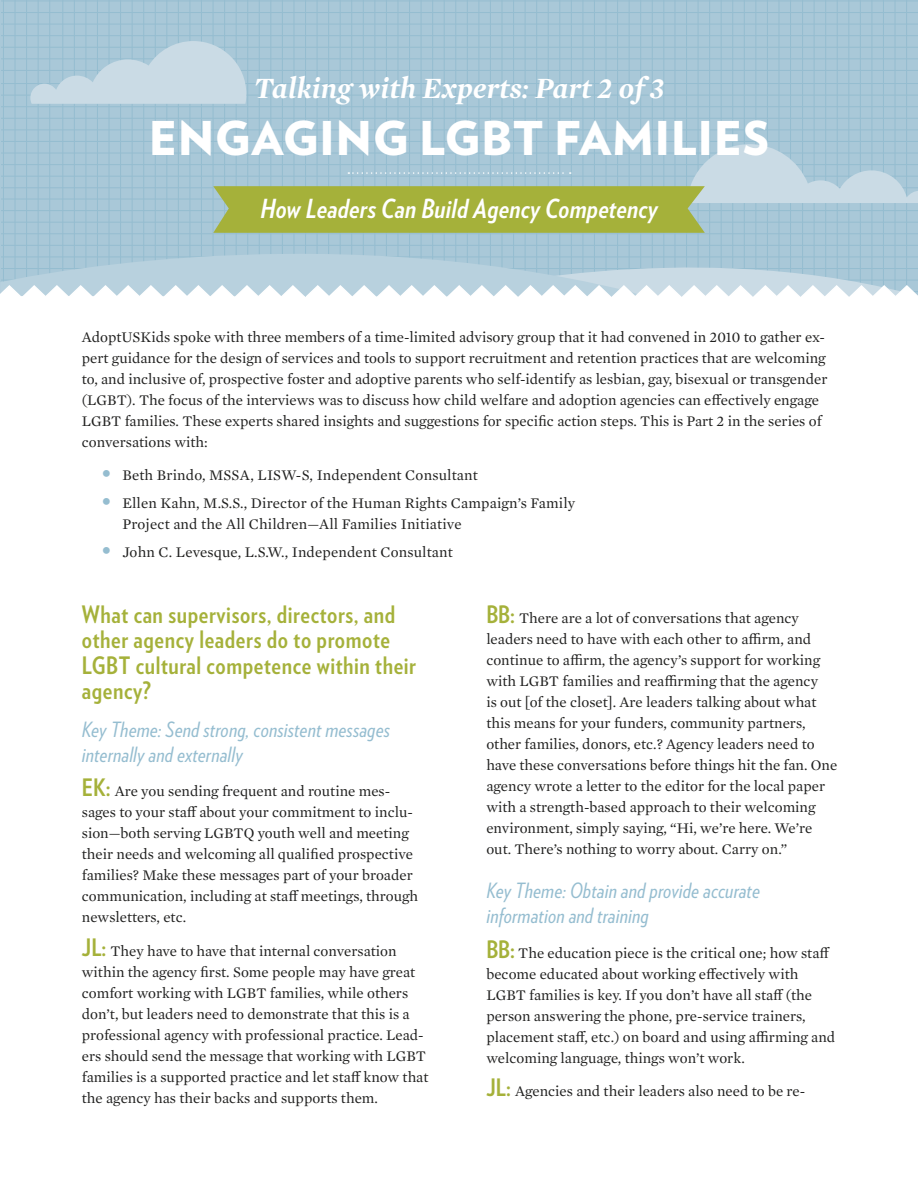
<style>
.page{position:relative;width:918px;height:1188px;background:#fff}
.page>*{position:absolute;margin:0;border:0;box-sizing:border-box;transform-origin:0 0}
.t1{font:900 46.5px "Verlag";letter-spacing:.01em;color:#fff}
.t2{font:italic 700 30px "Mercury Display";letter-spacing:.01em;color:#fff}
.t3{font:italic 700 26.25px "Verlag Condensed";letter-spacing:.01em;color:#fff}
.t4{font:700 24px/25.5px "Verlag Condensed";letter-spacing:.025em;color:#a5b13a}
.t5{font:italic 21px/25.2px "Verlag Condensed";letter-spacing:.01em;color:#95bdd0}
.t6{font:15px/21px "Mercury Text G1";color:#20201f}
.s1{font-family:"Verlag";font-weight:900;font-size:18px;color:#95bdd0}
.s2{font-family:"Verlag Condensed";font-weight:700;font-size:24px;color:#a5b13a}
</style>
<div class="page">
<div style="left:0;top:0;width:918px;height:296px;background:#a9c8d8"></div>
<hr style="left:74px;top:0;width:1px;height:297px;background:#95bdd0">
<hr style="left:3px;top:0;width:1px;height:297px;background:#95bdd0">
<hr style="left:686px;top:0;width:1px;height:297px;background:#95bdd0">
<hr style="left:802px;top:0;width:1px;height:297px;background:#95bdd0">
<hr style="left:62px;top:0;width:1px;height:297px;background:#95bdd0">
<hr style="left:675px;top:0;width:1px;height:297px;background:#95bdd0">
<hr style="left:97px;top:0;width:1px;height:297px;background:#95bdd0">
<hr style="left:26px;top:0;width:1px;height:297px;background:#95bdd0">
<hr style="left:709px;top:0;width:1px;height:297px;background:#95bdd0">
<hr style="left:825px;top:0;width:1px;height:297px;background:#95bdd0">
<hr style="left:548px;top:0;width:1px;height:297px;background:#95bdd0">
<hr style="left:663px;top:0;width:1px;height:297px;background:#95bdd0">
<hr style="left:536px;top:0;width:1px;height:297px;background:#95bdd0">
<hr style="left:652px;top:0;width:1px;height:297px;background:#95bdd0">
<hr style="left:513px;top:0;width:1px;height:297px;background:#95bdd0">
<hr style="left:629px;top:0;width:1px;height:297px;background:#95bdd0">
<hr style="left:2px;top:83px;width:916px;height:1px;background:#95bdd0">
<hr style="left:502px;top:0;width:1px;height:297px;background:#95bdd0">
<hr style="left:617px;top:0;width:1px;height:297px;background:#95bdd0">
<hr style="left:2px;top:95px;width:916px;height:1px;background:#95bdd0">
<hr style="left:2px;top:1px;width:916px;height:1px;background:#95bdd0">
<hr style="left:490px;top:0;width:1px;height:297px;background:#95bdd0">
<hr style="left:606px;top:0;width:1px;height:297px;background:#95bdd0">
<hr style="left:2px;top:106px;width:916px;height:1px;background:#95bdd0">
<hr style="left:2px;top:12px;width:916px;height:1px;background:#95bdd0">
<hr style="left:421px;top:0;width:1px;height:297px;background:#95bdd0">
<hr style="left:351px;top:0;width:1px;height:297px;background:#95bdd0">
<hr style="left:282px;top:0;width:1px;height:297px;background:#95bdd0">
<hr style="left:213px;top:0;width:1px;height:297px;background:#95bdd0">
<hr style="left:143px;top:0;width:1px;height:297px;background:#95bdd0">
<hr style="left:755px;top:0;width:1px;height:297px;background:#95bdd0">
<hr style="left:872px;top:0;width:1px;height:297px;background:#95bdd0">
<hr style="left:479px;top:0;width:1px;height:297px;background:#95bdd0">
<hr style="left:594px;top:0;width:1px;height:297px;background:#95bdd0">
<hr style="left:2px;top:118px;width:916px;height:1px;background:#95bdd0">
<hr style="left:2px;top:24px;width:916px;height:1px;background:#95bdd0">
<hr style="left:409px;top:0;width:1px;height:297px;background:#95bdd0">
<hr style="left:340px;top:0;width:1px;height:297px;background:#95bdd0">
<hr style="left:270px;top:0;width:1px;height:297px;background:#95bdd0">
<hr style="left:201px;top:0;width:1px;height:297px;background:#95bdd0">
<hr style="left:132px;top:0;width:1px;height:297px;background:#95bdd0">
<hr style="left:744px;top:0;width:1px;height:297px;background:#95bdd0">
<hr style="left:860px;top:0;width:1px;height:297px;background:#95bdd0">
<hr style="left:467px;top:0;width:1px;height:297px;background:#95bdd0">
<hr style="left:583px;top:0;width:1px;height:297px;background:#95bdd0">
<hr style="left:2px;top:129px;width:916px;height:1px;background:#95bdd0">
<hr style="left:2px;top:35px;width:916px;height:1px;background:#95bdd0">
<hr style="left:398px;top:0;width:1px;height:297px;background:#95bdd0">
<hr style="left:328px;top:0;width:1px;height:297px;background:#95bdd0">
<hr style="left:259px;top:0;width:1px;height:297px;background:#95bdd0">
<hr style="left:190px;top:0;width:1px;height:297px;background:#95bdd0">
<hr style="left:120px;top:0;width:1px;height:297px;background:#95bdd0">
<hr style="left:49px;top:0;width:1px;height:297px;background:#95bdd0">
<hr style="left:732px;top:0;width:1px;height:297px;background:#95bdd0">
<hr style="left:848px;top:0;width:1px;height:297px;background:#95bdd0">
<hr style="left:455px;top:0;width:1px;height:297px;background:#95bdd0">
<hr style="left:571px;top:0;width:1px;height:297px;background:#95bdd0">
<hr style="left:2px;top:141px;width:916px;height:1px;background:#95bdd0">
<hr style="left:2px;top:47px;width:916px;height:1px;background:#95bdd0">
<hr style="left:386px;top:0;width:1px;height:297px;background:#95bdd0">
<hr style="left:317px;top:0;width:1px;height:297px;background:#95bdd0">
<hr style="left:247px;top:0;width:1px;height:297px;background:#95bdd0">
<hr style="left:178px;top:0;width:1px;height:297px;background:#95bdd0">
<hr style="left:790px;top:0;width:1px;height:297px;background:#95bdd0">
<hr style="left:906px;top:0;width:1px;height:297px;background:#95bdd0">
<hr style="left:109px;top:0;width:1px;height:297px;background:#95bdd0">
<hr style="left:38px;top:0;width:1px;height:297px;background:#95bdd0">
<hr style="left:721px;top:0;width:1px;height:297px;background:#95bdd0">
<hr style="left:837px;top:0;width:1px;height:297px;background:#95bdd0">
<hr style="left:444px;top:0;width:1px;height:297px;background:#95bdd0">
<hr style="left:559px;top:0;width:1px;height:297px;background:#95bdd0">
<hr style="left:2px;top:58px;width:916px;height:1px;background:#95bdd0">
<hr style="left:374px;top:0;width:1px;height:297px;background:#95bdd0">
<hr style="left:305px;top:0;width:1px;height:297px;background:#95bdd0">
<hr style="left:236px;top:0;width:1px;height:297px;background:#95bdd0">
<hr style="left:166px;top:0;width:1px;height:297px;background:#95bdd0">
<hr style="left:779px;top:0;width:1px;height:297px;background:#95bdd0">
<hr style="left:895px;top:0;width:1px;height:297px;background:#95bdd0">
<hr style="left:432px;top:0;width:1px;height:297px;background:#95bdd0">
<hr style="left:2px;top:70px;width:916px;height:1px;background:#95bdd0">
<hr style="left:363px;top:0;width:1px;height:297px;background:#95bdd0">
<hr style="left:294px;top:0;width:1px;height:297px;background:#95bdd0">
<hr style="left:224px;top:0;width:1px;height:297px;background:#95bdd0">
<hr style="left:155px;top:0;width:1px;height:297px;background:#95bdd0">
<hr style="left:767px;top:0;width:1px;height:297px;background:#95bdd0">
<hr style="left:883px;top:0;width:1px;height:297px;background:#95bdd0">
<hr style="left:86px;top:0;width:1px;height:297px;background:#95bdd0">
<hr style="left:15px;top:0;width:1px;height:297px;background:#95bdd0">
<hr style="left:698px;top:0;width:1px;height:297px;background:#95bdd0">
<hr style="left:814px;top:0;width:1px;height:297px;background:#95bdd0">
<hr style="left:525px;top:0;width:1px;height:297px;background:#95bdd0">
<hr style="left:640px;top:0;width:1px;height:297px;background:#95bdd0">
<svg style="left:30px;top:41px;width:216px;height:63px"></svg>
<svg style="left:0;top:144px;width:918px;height:153px"></svg>
<h2 class="t2" style="left:254px;top:66px;width:412px">Talking with Experts: Part 2 of 3</h2>
<h1 class="t1" style="left:149px;top:100px;width:622px">ENGAGING LGBT FAMILIES</h1>
<h3 class="t3" style="left:260px;top:189px;width:399px">How Leaders Can Build Agency Competency</h3>
<p class="t6" style="left:82px;top:326px;width:747px">AdoptUSKids spoke with three members of a time-limited advisory group that it had convened in 2010 to gather ex&shy;pert guidance for the design of services and tools to support recruitment and retention practices that are welcoming to, and inclusive of, prospective foster and adoptive parents who self-identify as lesbian, gay, bisexual or transgender (LGBT). The focus of the interviews was to discuss how child welfare and adoption agencies can effectively engage LGBT families. These experts shared insights and suggestions for specific action steps. This is Part 2 in the series of conversations with:</p>
<p class="t6" style="left:102px;top:464px;width:377px"><span class="s1">•</span> Beth Brindo, MSSA, LISW-S, Independent Consultant</p>
<p class="t6" style="left:122px;top:492px;width:454px;text-indent:-20px"><span class="s1">•</span> Ellen Kahn, M.S.S., Director of the Human Rights Campaign’s Family<br>Project and the All Children—All Families Initiative</p>
<p class="t6" style="left:102px;top:541px;width:352px"><span class="s1">•</span> John C. Levesque, L.S.W., Independent Consultant</p>
<h3 class="t4" style="left:82px;top:600px;width:336px">What can supervisors, directors, and other agency leaders do to promote<br>LGBT cultural competence within their agency?</h3>
<h3 class="t5" style="left:82px;top:716px;width:310px">Key Theme: Send strong, consistent messages internally and externally</h3>
<p class="t6" style="left:82px;top:780px;width:338px"><span class="s2">EK:</span> Are you sending frequent and routine mes&shy;sages to your staff about your commitment to inclu&shy;sion—both serving LGBTQ youth well and meeting their needs and welcoming all qualified prospective families? Make these messages part of your broader communication, including at staff meetings, through newsletters, etc.</p>
<p class="t6" style="left:82px;top:940px;width:348px"><span class="s2">JL:</span> They have to have that internal conversation within the agency first. Some people may have great comfort working with LGBT families, while others don’t, but leaders need to demonstrate that this is a professional agency with professional practice. Lead&shy;ers should send the message that working with LGBT families is a supported practice and let staff know that the agency has their backs and supports them.</p>
<p class="t6" style="left:486px;top:607px;width:352px"><span class="s2">BB:</span> There are a lot of conversations that agency leaders need to have with each other to affirm, and continue to affirm, the agency’s support for working with LGBT families and reaffirming that the agency<br>is out [of the closet]. Are leaders talking about what this means for your funders, community partners, other families, donors, etc.? Agency leaders need to have these conversations before things hit the fan. One agency wrote a letter to the editor for the local paper with a strength-based approach to their welcoming environment, simply saying, “Hi, we’re here. We’re out. There’s nothing to worry about. Carry on.”</p>
<h3 class="t5" style="left:486px;top:877px;width:275px">Key Theme: Obtain and provide accurate information and training</h3>
<p class="t6" style="left:486px;top:942px;width:350px"><span class="s2">BB:</span> The education piece is the critical one; how staff become educated about working effectively with LGBT families is key. If you don’t have all staff (the person answering the phone, pre-service trainers, placement staff, etc.) on board and using affirming and welcoming language, things won’t work.</p>
<p class="t6" style="left:486px;top:1080px;width:321px"><span class="s2">JL:</span> Agencies and their leaders also need to be re-</p>
</div>
